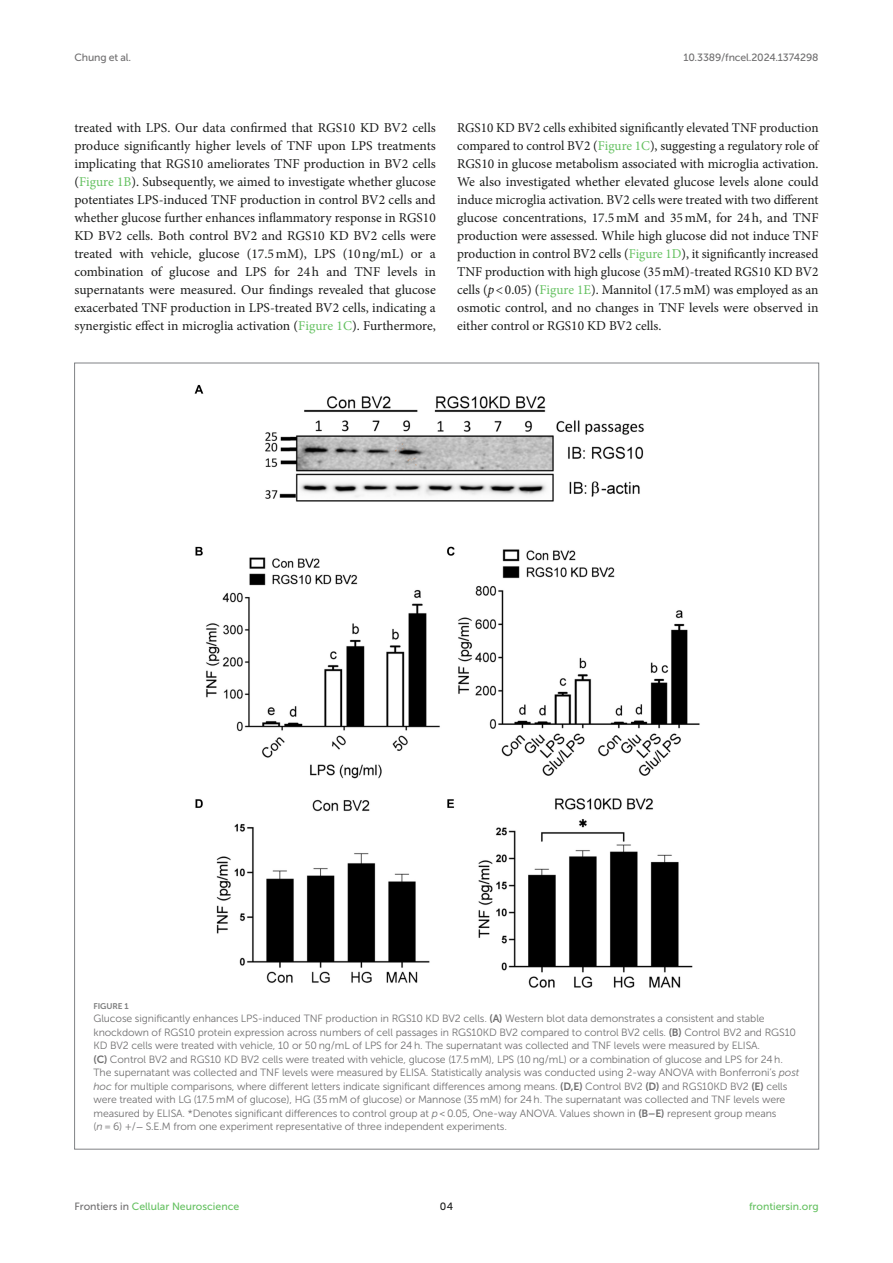
<style>
.page{position:relative;width:893px;height:1263px;background:#fff}
.page>*{position:absolute;margin:0;border:0;box-sizing:border-box;transform-origin:0 0}
.TEXT_FLUSH{font:13.5px/18px "Minion Pro";color:#1b1c1b;text-align:justify}
.FIG_LEG{font:10.5px/13.5px "Museo Sans 300";letter-spacing:-.01em;color:#706f70}
.t1{font:10.5px "Museo Sans 500";color:#65c161}
.t2{font:10.5px "Museo Sans 500";letter-spacing:-.015em;color:#706f70}
.t3{font:10.5px "Museo Sans 500";color:#1b1c1b}
.FIG_HD{font:8.25px "Museo Sans 700";letter-spacing:-.01em;color:#7e7f7f}
.s1{color:#65c161}
.s2{font-style:italic}
.s3{font-family:"Museo Sans 700"}
.s4{font-family:"STIX General"}
.s5{color:#706f70}
</style>
<div class="page">
<img style="left:194px;top:384px;width:506px;height:604px">
<p class="t2" style="left:74px;top:51px;width:58px">Chung et al.</p>
<p class="t2" style="left:683px;top:51px;width:137px">10.3389/fncel.2024.1374298</p>
<p class="TEXT_FLUSH" style="left:74px;top:119px;width:363px">treated with LPS. Our data confirmed that RGS10 KD BV2 cells produce significantly higher levels of TNF upon LPS treatments implicating that RGS10 ameliorates TNF production in BV2 cells (<span class="s1">Figure 1B</span>). Subsequently, we aimed to investigate whether glucose potentiates LPS-induced TNF production in control BV2 cells and whether glucose further enhances inflammatory response in RGS10<br>KD BV2 cells. Both control BV2 and RGS10 KD BV2 cells were treated with vehicle, glucose (17.5mM), LPS (10ng/mL) or a combination of glucose and LPS for 24h and TNF levels in supernatants were measured. Our findings revealed that glucose exacerbated TNF production in LPS-treated BV2 cells, indicating a synergistic effect in microglia activation (<span class="s1">Figure 1C</span>). Furthermore,</p>
<p class="TEXT_FLUSH" style="left:457px;top:119px;width:363px">RGS10 KD BV2 cells exhibited significantly elevated TNF production compared to control BV2 (<span class="s1">Figure 1C</span>), suggesting a regulatory role of RGS10 in glucose metabolism associated with microglia activation.<br>We also investigated whether elevated glucose levels alone could induce microglia activation. BV2 cells were treated with two different glucose concentrations, 17.5mM and 35mM, for 24h, and TNF production were assessed. While high glucose did not induce TNF production in control BV2 cells (<span class="s1">Figure 1D</span>), it significantly increased TNF production with high glucose (35mM)-treated RGS10 KD BV2 cells (<span class="s2">p</span>&lt;0.05) (<span class="s1">Figure 1E</span>). Mannitol (17.5mM) was employed as an osmotic control, and no changes in TNF levels were observed in either control or RGS10 KD BV2 cells.</p>
<p class="FIG_HD" style="left:94px;top:1001px;width:37px">FIGURE 1</p>
<p class="FIG_LEG" style="left:94px;top:1012px;width:707px">Glucose significantly enhances LPS-induced TNF production in RGS10 KD BV2 cells. <span class="s3">(A)</span> Western blot data demonstrates a consistent and stable knockdown of RGS10 protein expression across numbers of cell passages in RGS10KD BV2 compared to control BV2 cells. <span class="s3">(B)</span> Control BV2 and RGS10<br>KD BV2 cells were treated with vehicle, 10 or 50 ng/mL of LPS for 24 h. The supernatant was collected and TNF levels were measured by ELISA.<br><span class="s3">(C)</span> Control BV2 and RGS10 KD BV2 cells were treated with vehicle, glucose (17.5 mM), LPS (10 ng/mL) or a combination of glucose and LPS for 24 h.<br>The supernatant was collected and TNF levels were measured by ELISA. Statistically analysis was conducted using 2-way ANOVA with Bonferroni’s <span class="s2">post hoc</span> for multiple comparisons, where different letters indicate significant differences among means. <span class="s3">(D,E)</span> Control BV2 <span class="s3">(D)</span> and RGS10KD BV2 <span class="s3">(E)</span> cells were treated with LG (17.5 mM of glucose), HG (35 mM of glucose) or Mannose (35 mM) for 24 h. The supernatant was collected and TNF levels were measured by ELISA. *Denotes significant differences to control group at <span class="s2">p</span> &lt; 0.05, One-way ANOVA. Values shown in <span class="s3">(B–E)</span> represent group means<br>(<span class="s2">n</span> = 6) +/<span class="s4">−</span> S.E.M from one experiment representative of three independent experiments.</p>
<p class="t1" style="left:74px;top:1200px;width:166px"><span class="s5">Frontiers in</span> Cellular Neuroscience</p>
<p class="t3" style="left:440px;top:1200px;width:15px">04</p>
<p class="t1" style="left:749px;top:1200px;width:71px">frontiersin.org</p>
</div>
